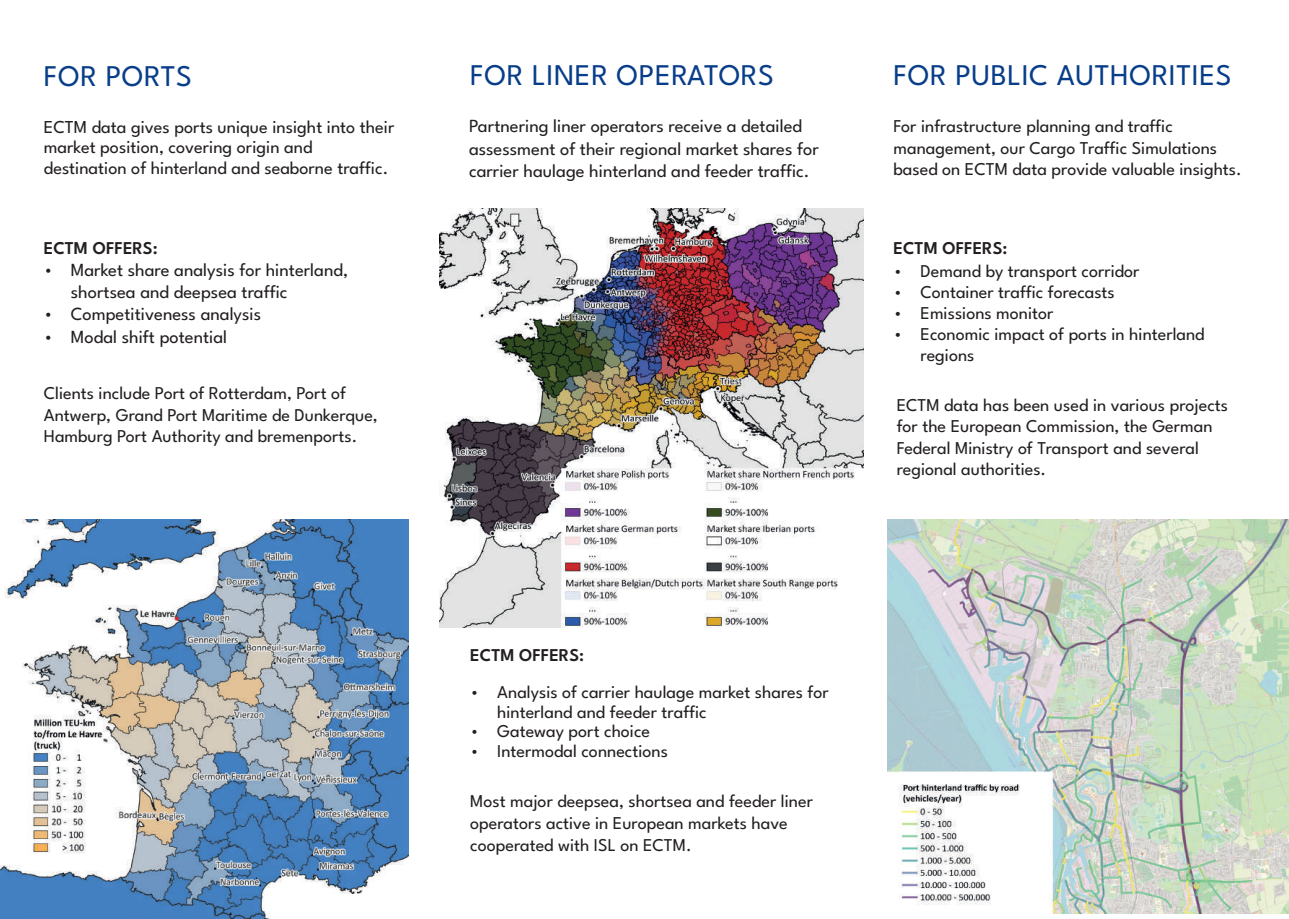
<style>
.page{position:relative;width:1289px;height:919px;background:#fff}
.page>*{position:absolute;margin:0;border:0;box-sizing:border-box;transform-origin:0 0}
.t1{font:30px "League Spartan";letter-spacing:.02em;color:#083e89}
.t2{font:18.45px/22.2px "League Spartan";color:#231f20}
.t3{font:18.15px/20.2px "League Spartan";color:#231f20}
.t4{font:18px/21.6px "League Spartan";color:#231f20}
.t5{font:600 18px "League Spartan";color:#231f20}
</style>
<div class="page">
<img style="left:0;top:519px;width:409px;height:399px">
<img style="left:439px;top:209px;width:424px;height:418px">
<img style="left:887px;top:519px;width:401px;height:394px">
<h1 class="t1" style="left:44px;top:54px;width:150px">FOR PORTS</h1>
<p class="t3" style="left:44px;top:115px;width:352px">ECTM data gives ports unique insight into their market position, covering origin and destination of hinterland and seaborne traffic.</p>
<p class="t5" style="left:44px;top:235px;width:115px">ECTM OFFERS:</p>
<p class="t2" style="left:71px;top:257px;width:279px;text-indent:-27px">• Market share analysis for hinterland, shortsea and deepsea traffic</p>
<p class="t2" style="left:44px;top:301px;width:219px">• Competitiveness analysis</p>
<p class="t2" style="left:44px;top:324px;width:185px">• Modal shift potential</p>
<p class="t4" style="left:44px;top:380px;width:335px">Clients include Port of Rotterdam, Port of<br>Antwerp, Grand Port Maritime de Dunkerque,<br>Hamburg Port Authority and bremenports.</p>
<h1 class="t1" style="left:470px;top:53px;width:305px">FOR LINER OPERATORS</h1>
<p class="t2" style="left:469px;top:114px;width:351px">Partnering liner operators receive a detailed assessment of their regional market shares for carrier haulage hinterland and feeder traffic.</p>
<h1 class="t1" style="left:893px;top:54px;width:339px">FOR PUBLIC AUTHORITIES</h1>
<p class="t4" style="left:893px;top:114px;width:350px">For infrastructure planning and traffic management, our Cargo Traffic Simulations based on ECTM data provide valuable insights.</p>
<p class="t5" style="left:893px;top:235px;width:115px">ECTM OFFERS:</p>
<p class="t4" style="left:893px;top:258px;width:247px">• Demand by transport corridor</p>
<p class="t4" style="left:893px;top:279px;width:223px">• Container traffic forecasts</p>
<p class="t4" style="left:893px;top:300px;width:161px">• Emissions monitor</p>
<p class="t4" style="left:920px;top:321px;width:286px;line-height:21px;text-indent:-27px">• Economic impact of ports in hinterland regions</p>
<p class="t4" style="left:896px;top:392px;width:333px">ECTM data has been used in various projects for the European Commission, the German Federal Ministry of Transport and several regional authorities.</p>
<p class="t5" style="left:470px;top:641px;width:115px">ECTM OFFERS:</p>
<p class="t4" style="left:497px;top:680px;width:333px;line-height:19.5px;text-indent:-27px">• Analysis of carrier haulage market shares for hinterland and feeder traffic</p>
<p class="t4" style="left:470px;top:718px;width:181px">• Gateway port choice</p>
<p class="t4" style="left:470px;top:738px;width:199px">• Intermodal connections</p>
<p class="t4" style="left:470px;top:789px;width:344px">Most major deepsea, shortsea and feeder liner operators active in European markets have cooperated with ISL on ECTM.</p>
</div>
